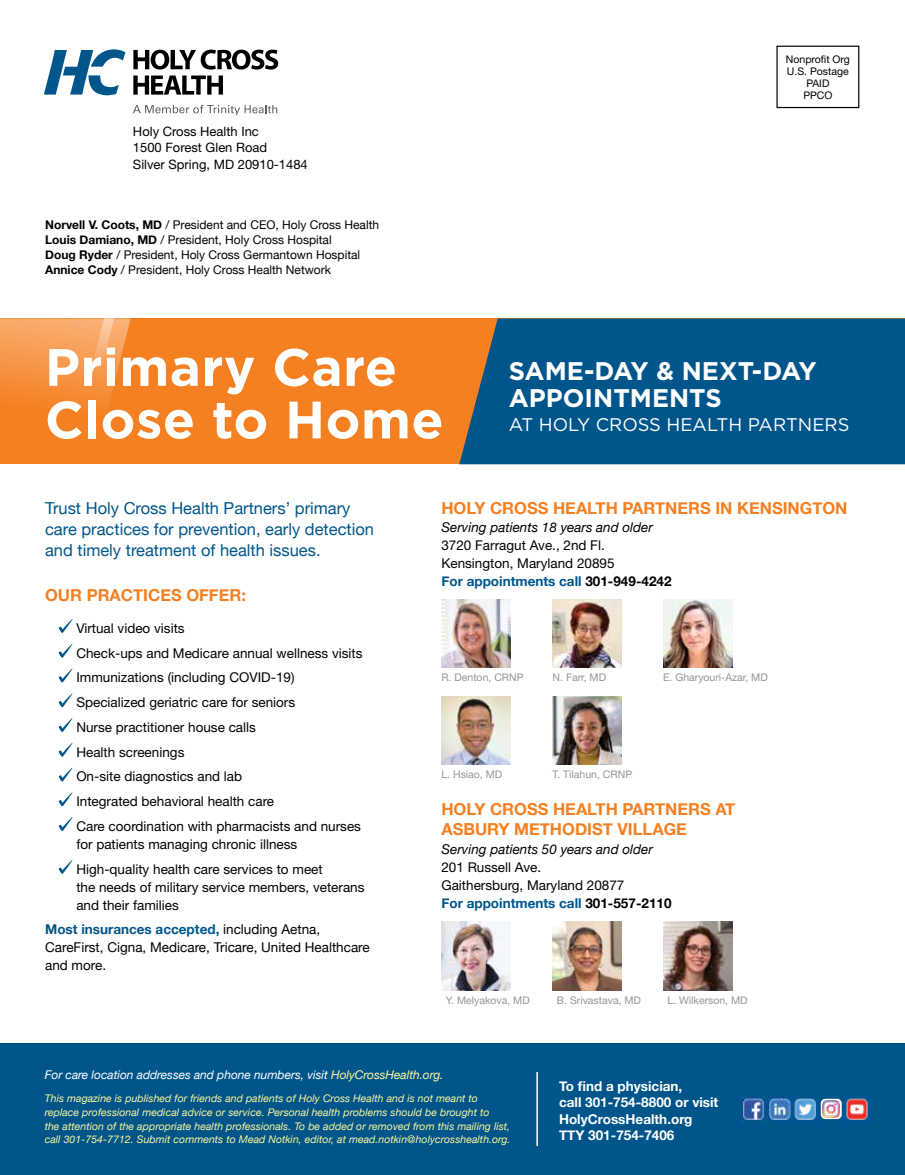
<style>
.page{position:relative;width:905px;height:1175px;background:#fff}
.page>*{position:absolute;margin:0;border:0;box-sizing:border-box;transform-origin:0 0}
.t1{font:700 52.5px/52.5px "Gotham";letter-spacing:.01em;color:#fff}
.t2{font:700 25.5px/27px "Gotham";color:#fff}
.t3{font:18.3px "Gotham";color:#fff}
.t4{font:16.5px/21px "Helvetica Neue";color:#00558b}
.t5{font:700 16.5px/19.5px "Helvetica Neue";color:#f58021}
.t6{font:13.5px/24.8px "Helvetica Neue";color:#000}
.t7{font:13.5px/18px "Helvetica Neue";color:#000}
.t8{font:700 13.5px/16.2px "Helvetica Neue";color:#fff}
.t9{font:italic 13.5px "Helvetica Neue";color:#000}
.t10{font:12.9px/16.5px "Helvetica Neue";color:#000}
.t11{font:12px/15px "Helvetica Neue";color:#000}
.t12{font:italic 12px "Helvetica Neue";letter-spacing:-.005em;color:#fff}
.t13{font:italic 10.5px/13.8px "Helvetica Neue";letter-spacing:.005em;color:#fff799}
.t14{font:10.5px "Helvetica Neue";color:#939598}
.t15{font:10.5px/12px "Helvetica Neue";color:#000;text-align:center}
.s1{font-weight:700}
.s2{font-weight:700;color:#00558b}
.s3{color:#fff799}
</style>
<div class="page">
<div style="left:776px;top:46px;width:83px;height:62px;border:1px solid #000"></div>
<svg style="left:44px;top:49px;width:81px;height:47px"></svg>
<svg style="left:133px;top:50px;width:145px;height:45px"></svg>
<svg style="left:133px;top:105px;width:144px;height:10px"></svg>
<div style="left:0;top:1043px;width:904px;height:131px;background:#00558b"></div>
<img style="left:741px;top:1096px;width:75px;height:26px">
<img style="left:846px;top:1098px;width:22px;height:22px">
<svg style="left:820px;top:1098px;width:21px;height:21px"></svg>
<img style="left:822px;top:1100px;width:18px;height:18px">
<hr style="left:536px;top:1072px;width:2px;height:73px;background:#fff">
<img style="left:441px;top:599px;width:69px;height:68px">
<img style="left:552px;top:599px;width:69px;height:68px">
<img style="left:552px;top:696px;width:69px;height:69px">
<img style="left:663px;top:599px;width:69px;height:68px">
<img style="left:552px;top:922px;width:69px;height:68px">
<img style="left:663px;top:922px;width:69px;height:68px">
<img style="left:441px;top:922px;width:69px;height:68px">
<img style="left:441px;top:696px;width:69px;height:69px">
<div style="left:0;top:318px;width:904px;height:146px;background:#f58021"></div>
<svg style="left:0;top:318px;width:131px;height:90px"></svg>
<div style="left:459px;top:318px;width:445px;height:146px;background:#00558b"></div>
<svg style="left:59px;top:619px;width:14px;height:14px"></svg>
<svg style="left:59px;top:644px;width:14px;height:13px"></svg>
<svg style="left:59px;top:668px;width:14px;height:14px"></svg>
<svg style="left:59px;top:693px;width:14px;height:14px"></svg>
<svg style="left:59px;top:718px;width:14px;height:14px"></svg>
<svg style="left:59px;top:743px;width:14px;height:13px"></svg>
<svg style="left:59px;top:767px;width:14px;height:14px"></svg>
<svg style="left:59px;top:792px;width:14px;height:14px"></svg>
<svg style="left:59px;top:817px;width:14px;height:14px"></svg>
<svg style="left:59px;top:860px;width:14px;height:13px"></svg>
<p class="t10" style="left:133px;top:123px;width:176px">Holy Cross Health Inc<br>1500 Forest Glen Road<br>Silver Spring, MD 20910-1484</p>
<p class="t11" style="left:45px;top:217px;width:335px"><span class="s1">Norvell V. Coots, MD</span> / President and CEO, Holy Cross Health <span class="s1">Louis Damiano, MD</span> / President, Holy Cross Hospital<br><span class="s1">Doug Ryder</span> / President, Holy Cross Germantown Hospital <span class="s1">Annice Cody</span> / President, Holy Cross Health Network</p>
<h1 class="t1" style="left:45px;top:341px;width:400px">Primary Care<br>Close to Home</h1>
<p class="t15" style="left:786px;top:53px;width:65px">Nonprofit Org<br>U.S. Postage<br>PAID<br>PPCO</p>
<h2 class="t2" style="left:508px;top:357px;width:309px">SAME-DAY &amp; NEXT-DAY<br>APPOINTMENTS</h2>
<h3 class="t3" style="left:508px;top:413px;width:342px">AT HOLY CROSS HEALTH PARTNERS</h3>
<p class="t4" style="left:45px;top:498px;width:330px">Trust Holy Cross Health Partners’ primary care practices for prevention, early detection and timely treatment of health issues.</p>
<p class="t5" style="left:45px;top:586px;width:202px">OUR PRACTICES OFFER:</p>
<p class="t6" style="left:76px;top:615px;width:288px">Virtual video visits<br>Check-ups and Medicare annual wellness visits Immunizations (including COVID-19)<br>Specialized geriatric care for seniors<br>Nurse practitioner house calls<br>Health screenings<br>On-site diagnostics and lab<br>Integrated behavioral health care<br>Care coordination with pharmacists and nurses</p>
<p class="t6" style="left:76px;top:831px;width:248px">for patients managing chronic illness<br>High-quality health care services to meet</p>
<p class="t6" style="left:76px;top:877px;width:290px;line-height:18px">the needs of military service members, veterans and their families</p>
<p class="t7" style="left:45px;top:921px;width:326px"><span class="s2">Most insurances accepted,</span> including Aetna,<br>CareFirst, Cigna, Medicare, Tricare, United Healthcare and more.</p>
<p class="t5" style="left:441px;top:499px;width:407px">HOLY CROSS HEALTH PARTNERS IN KENSINGTON</p>
<p class="t9" style="left:441px;top:518px;width:213px">Serving patients 18 years and older</p>
<p class="t6" style="left:441px;top:536px;width:231px;line-height:18px">3720 Farragut Ave., 2nd Fl.<br>Kensington, Maryland 20895<br><span class="s2">For appointments call</span> <span class="s1">301-949-4242</span></p>
<p class="t14" style="left:441px;top:671px;width:84px">R. Denton, CRNP</p>
<p class="t14" style="left:552px;top:671px;width:55px">N. Farr, MD</p>
<p class="t14" style="left:663px;top:671px;width:106px">E. Gharyouri-Azar, MD</p>
<p class="t14" style="left:441px;top:768px;width:62px">L. Hsiao, MD</p>
<p class="t14" style="left:552px;top:768px;width:81px">T. Tilahun, CRNP</p>
<p class="t5" style="left:441px;top:800px;width:295px">HOLY CROSS HEALTH PARTNERS AT<br>ASBURY METHODIST VILLAGE</p>
<p class="t9" style="left:441px;top:839px;width:213px">Serving patients 50 years and older</p>
<p class="t6" style="left:441px;top:858px;width:231px;line-height:18px">201 Russell Ave.<br>Gaithersburg, Maryland 20877<br><span class="s2">For appointments call</span> <span class="s1">301-557-2110</span></p>
<p class="t14" style="left:446px;top:993px;width:85px">Y. Melyakova, MD</p>
<p class="t14" style="left:557px;top:993px;width:86px">B. Srivastava, MD</p>
<p class="t14" style="left:667px;top:993px;width:82px">L. Wilkerson, MD</p>
<p class="t12" style="left:45px;top:1066px;width:400px">For care location addresses and phone numbers, visit <span class="s3">HolyCrossHealth.org.</span></p>
<p class="t13" style="left:45px;top:1092px;width:467px">This magazine is published for friends and patients of Holy Cross Health and is not meant to replace professional medical advice or service. Personal health problems should be brought to<br>the attention of the appropriate health professionals. To be added or removed from this mailing list, call 301-754-7712. Submit comments to Mead Notkin, editor, at mead.notkin@holycrosshealth.org.</p>
<p class="t8" style="left:559px;top:1078px;width:161px">To find a physician,<br>call 301-754-8800 or visit<br>HolyCrossHealth.org<br>TTY 301-754-7406</p>
</div>
